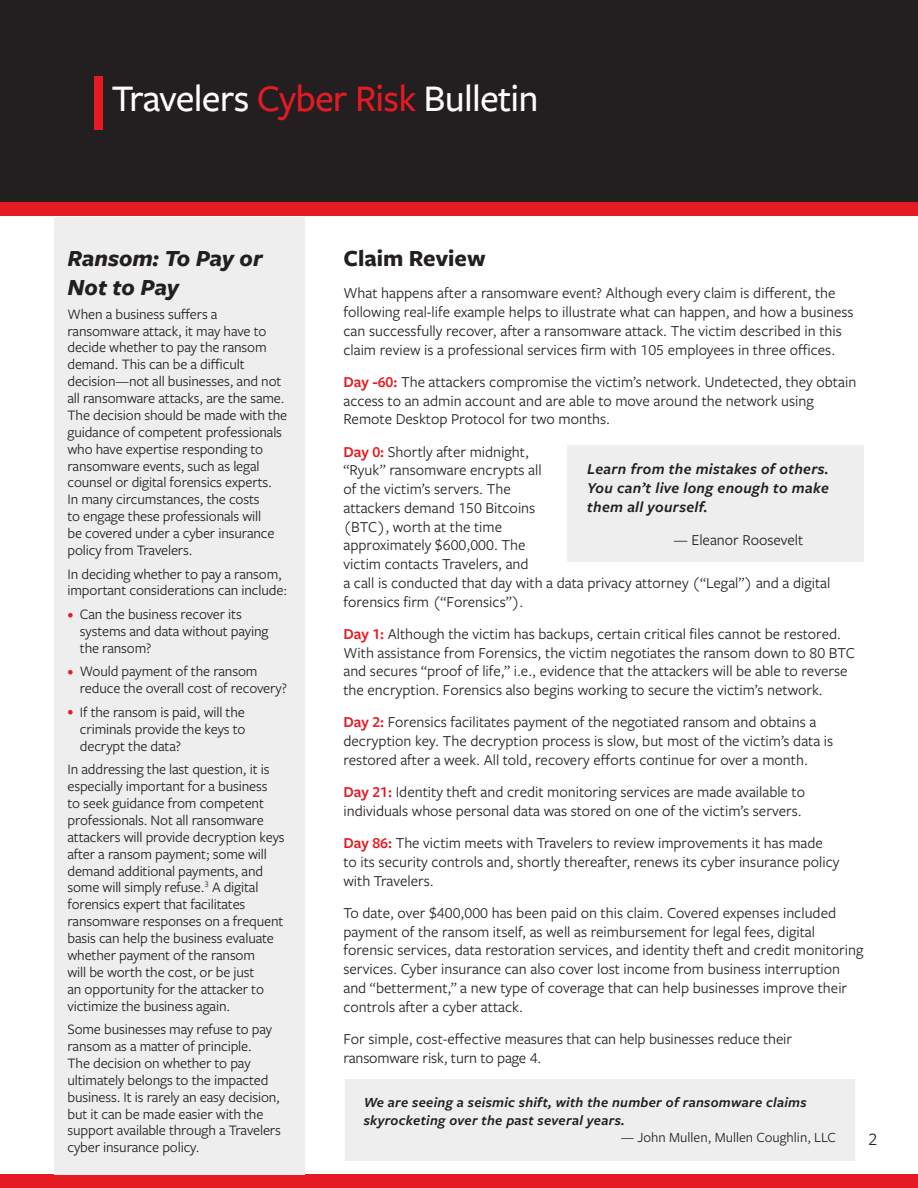
<style>
.page{position:relative;width:918px;height:1188px;background:#fff}
.page>*{position:absolute;margin:0;border:0;box-sizing:border-box;transform-origin:0 0}
.t1{font:500 39px "Freight Sans Pro";letter-spacing:-.02em;color:#fff}
.Body_copy{font:italic 700 24px/28.8px "Freight Sans Pro";color:#231f20}
.Body_copy-2{font:700 24px "Freight Sans Pro";color:#231f20}
.t2{font:18px "Freight Sans Pro";color:#231f20}
.Body_copy-3{font:15.75px/18.8px "Freight Sans Pro";color:#231f20}
.Body_copy-4{font:italic 600 15.75px/18.9px "Freight Sans Pro";letter-spacing:.02em;color:#231f20;text-align:justify}
.Body_copy-5{font:15px/16.8px "Freight Sans Pro";letter-spacing:-.01em;color:#231f20}
.Body_copy-6{font:italic 600 14.55px/17.4px "Freight Sans Pro";letter-spacing:.02em;color:#231f20}
.Body_copy-7{font:14.55px "Freight Sans Pro";color:#231f20}
.s1{color:#e51a23}
.s2{font-size:12px;color:#e51a23}
.s3{font-weight:600;color:#e51a23}
</style>
<div class="page">
<div style="left:0;top:1174px;width:918px;height:14px;background:#e51a23"></div>
<div style="left:54px;top:217px;width:251px;height:957px;background:#eeeeef"></div>
<div style="left:567px;top:446px;width:297px;height:116px;background:#eeeeef"></div>
<div style="left:0;top:0;width:918px;height:202px;background:#231f20"></div>
<div style="left:0;top:202px;width:918px;height:13px;background:#e51a23"></div>
<div style="left:94px;top:76px;width:9px;height:54px;background:#e51a23"></div>
<div style="left:345px;top:1079px;width:510px;height:81px;background:#eeeeef"></div>
<p class="t1" style="left:112px;top:72px;width:428px">Travelers <span class="s1">Cyber Risk</span> Bulletin</p>
<p class="Body_copy" style="left:68px;top:243px;width:197px">Ransom: To Pay or<br>Not to Pay</p>
<p class="Body_copy-5" style="left:68px;top:305px;width:221px">When a business suffers a ransomware attack, it may have to decide whether to pay the ransom demand. This can be a difficult decision—not all businesses, and not all ransomware attacks, are the same.<br>The decision should be made with the guidance of competent professionals who have expertise responding to ransomware events, such as legal counsel or digital forensics experts.<br>In many circumstances, the costs<br>to engage these professionals will<br>be covered under a cyber insurance policy from Travelers.</p>
<p class="Body_copy-5" style="left:68px;top:565px;width:221px">In deciding whether to pay a ransom, important considerations can include:</p>
<p class="Body_copy-5" style="left:80px;top:605px;width:190px;text-indent:-12px"><span class="s2">•</span> Can the business recover its systems and data without paying the ransom?</p>
<p class="Body_copy-5" style="left:80px;top:662px;width:209px;text-indent:-12px"><span class="s2">•</span> Would payment of the ransom reduce the overall cost of recovery?</p>
<p class="Body_copy-5" style="left:80px;top:703px;width:167px;text-align:justify;text-indent:-12px"><span class="s2">•</span> If the ransom is paid, will the criminals provide the keys to decrypt the data?</p>
<p class="Body_copy-5" style="left:68px;top:760px;width:219px">In addressing the last question, it is especially important for a business<br>to seek guidance from competent professionals. Not all ransomware attackers will provide decryption keys after a ransom payment; some will demand additional payments, and some will simply refuse.<sup>3</sup> A digital forensics expert that facilitates ransomware responses on a frequent basis can help the business evaluate whether payment of the ransom<br>will be worth the cost, or be just<br>an opportunity for the attacker to victimize the business again.</p>
<p class="Body_copy-5" style="left:68px;top:1020px;width:215px">Some businesses may refuse to pay ransom as a matter of principle.<br>The decision on whether to pay ultimately belongs to the impacted business. It is rarely an easy decision, but it can be made easier with the support available through a Travelers cyber insurance policy.</p>
<p class="Body_copy-2" style="left:343px;top:242px;width:144px">Claim Review</p>
<p class="Body_copy-3" style="left:343px;top:283px;width:512px">What happens after a ransomware event? Although every claim is different, the following real-life example helps to illustrate what can happen, and how a business can successfully recover, after a ransomware attack. The victim described in this claim review is a professional services firm with 105 employees in three offices.</p>
<p class="Body_copy-3" style="left:343px;top:372px;width:514px"><span class="s3">Day -60:</span> The attackers compromise the victim’s network. Undetected, they obtain access to an admin account and are able to move around the network using<br>Remote Desktop Protocol for two months.</p>
<p class="Body_copy-3" style="left:343px;top:442px;width:489px"><span class="s3">Day 0:</span> Shortly after midnight,<br>“Ryuk” ransomware encrypts all<br>of the victim’s servers. The<br>attackers demand 150 Bitcoins<br>(BTC), worth at the time<br>approximately $600,000. The<br>victim contacts Travelers, and<br>a call is conducted that day with a data privacy attorney (“Legal”) and a digital forensics firm (“Forensics”).</p>
<p class="Body_copy-3" style="left:343px;top:624px;width:513px"><span class="s3">Day 1:</span> Although the victim has backups, certain critical files cannot be restored.<br>With assistance from Forensics, the victim negotiates the ransom down to 80 BTC and secures “proof of life,” i.e., evidence that the attackers will be able to reverse the encryption. Forensics also begins working to secure the victim’s network.</p>
<p class="Body_copy-3" style="left:343px;top:712px;width:491px"><span class="s3">Day 2:</span> Forensics facilitates payment of the negotiated ransom and obtains a decryption key. The decryption process is slow, but most of the victim’s data is restored after a week. All told, recovery efforts continue for over a month.</p>
<p class="Body_copy-3" style="left:343px;top:782px;width:463px"><span class="s3">Day 21:</span> Identity theft and credit monitoring services are made available to individuals whose personal data was stored on one of the victim’s servers.</p>
<p class="Body_copy-3" style="left:343px;top:833px;width:498px"><span class="s3">Day 86:</span> The victim meets with Travelers to review improvements it has made to its security controls and, shortly thereafter, renews its cyber insurance policy with Travelers.</p>
<p class="Body_copy-3" style="left:343px;top:903px;width:522px">To date, over $400,000 has been paid on this claim. Covered expenses included payment of the ransom itself, as well as reimbursement for legal fees, digital forensic services, data restoration services, and identity theft and credit monitoring services. Cyber insurance can also cover lost income from business interruption and “betterment,” a new type of coverage that can help businesses improve their controls after a cyber attack.</p>
<p class="Body_copy-3" style="left:343px;top:1029px;width:450px">For simple, cost-effective measures that can help businesses reduce their ransomware risk, turn to page 4.</p>
<p class="Body_copy-4" style="left:587px;top:459px;width:243px">Learn from the mistakes of others.<br>You can’t live long enough to make them all yourself.</p>
<p class="Body_copy-3" style="left:673px;top:529px;width:131px">— Eleanor Roosevelt</p>
<p class="Body_copy-6" style="left:364px;top:1093px;width:444px">We are seeing a seismic shift, with the number of ransomware claims skyrocketing over the past several years.</p>
<p class="Body_copy-7" style="left:621px;top:1128px;width:217px">— John Mullen, Mullen Coughlin, LLC</p>
<p class="t2" style="left:868px;top:1127px;width:10px">2</p>
</div>
